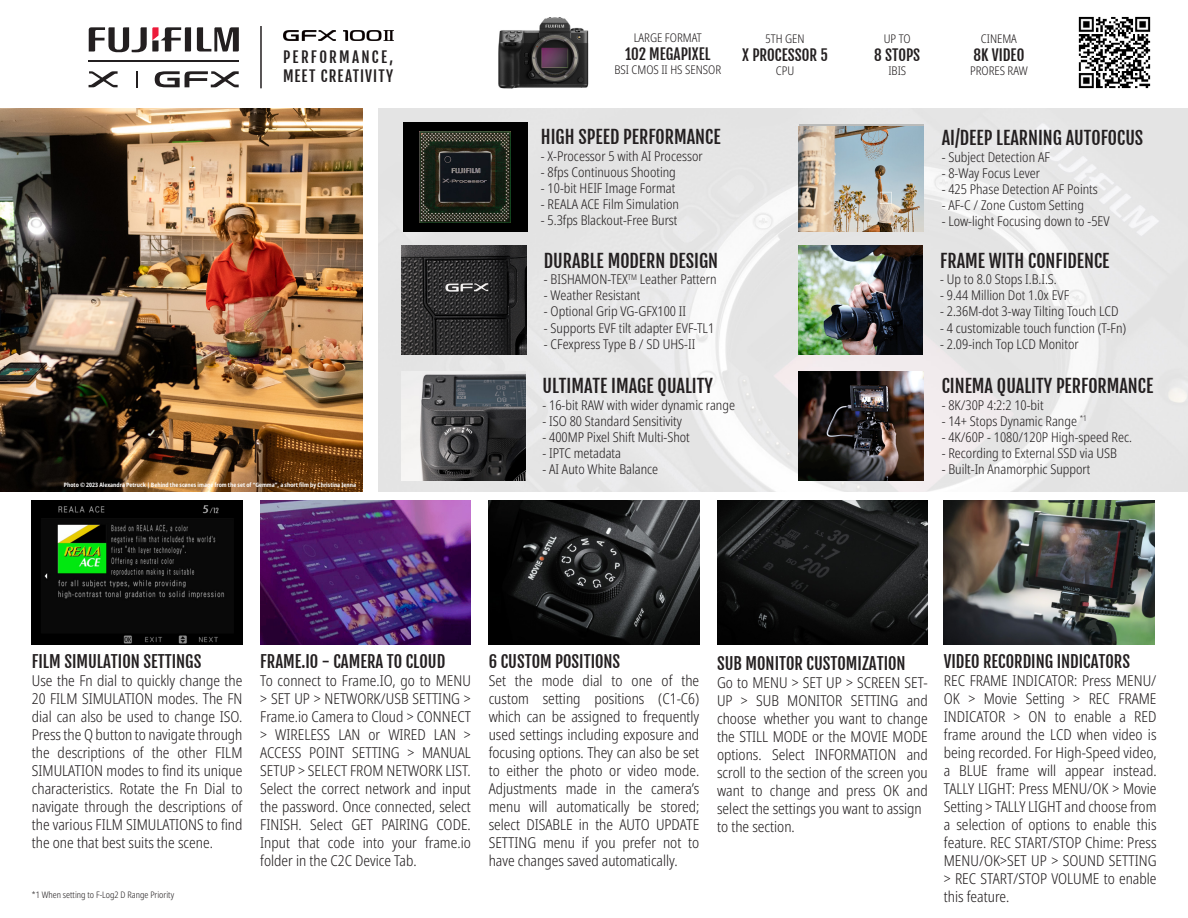
<style>
.page{position:relative;width:1188px;height:918px;background:#fff}
.page>*{position:absolute;margin:0;border:0;box-sizing:border-box;transform-origin:0 0}
.t1{font:18px "Fjalla One";color:#231f20}
.t2{font:16.5px "Fjalla One";color:#231f20}
.t3{font:300 condensed 15px/18px "Noto Sans";color:#231f20;text-align:justify}
.t4{font:15px "Fjalla One";color:#231f20}
.t5{font:15px/19.5px "Fjalla One";letter-spacing:.1em;color:#231f20}
.t6{font:300 condensed 13.5px "Noto Sans";color:#231f20}
.t7{font:300 condensed 12px "Noto Sans";color:#231f20}
.t8{font:300 condensed 9px "Noto Sans";color:#231f20}
.t9{font:700 condensed 6px "Noto Sans";color:#fff}
</style>
<div class="page">
<img style="left:378px;top:109px;width:810px;height:383px">
<img style="left:799px;top:246px;width:123px;height:109px">
<img style="left:401px;top:372px;width:124px;height:109px">
<div style="left:403px;top:122px;width:124px;height:110px;background:#000"></div>
<img style="left:419px;top:131px;width:92px;height:91px">
<img style="left:799px;top:372px;width:125px;height:109px">
<img style="left:401px;top:246px;width:125px;height:109px">
<img style="left:799px;top:126px;width:125px;height:106px">
<img style="left:260px;top:501px;width:211px;height:144px">
<img style="left:32px;top:501px;width:210px;height:144px">
<img style="left:489px;top:501px;width:210px;height:144px">
<img style="left:717px;top:501px;width:211px;height:144px">
<img style="left:944px;top:501px;width:210px;height:144px">
<img style="left:0;top:109px;width:363px;height:383px">
<svg style="left:197px;top:27px;width:42px;height:25px"></svg>
<svg style="left:89px;top:27px;width:102px;height:26px"></svg>
<hr style="left:89px;top:61px;width:150px;height:1px;background:#231f20">
<svg style="left:155px;top:71px;width:84px;height:16px"></svg>
<svg style="left:89px;top:71px;width:29px;height:16px"></svg>
<svg style="left:136px;top:71px;width:2px;height:16px"></svg>
<hr style="left:260px;top:26px;width:2px;height:62px;background:#231f20">
<img style="left:1078px;top:16px;width:73px;height:73px">
<img style="left:498px;top:18px;width:91px;height:71px">
<img style="left:283px;top:30px;width:110px;height:10px">
<p class="t5" style="left:283px;top:47px;width:112px">PERFORMANCE,<br>MEET CREATIVITY</p>
<p class="t9" style="left:64px;top:480px;width:294px">Photo © 2023 Alexandra Petruck | Behind the scenes image from the set of “Gemma”, a short film by Christina Ienna</p>
<p class="t7" style="left:634px;top:29px;width:70px">LARGE FORMAT</p>
<p class="t4" style="left:625px;top:44px;width:87px">102 MEGAPIXEL</p>
<p class="t7" style="left:614px;top:61px;width:108px">BSI CMOS II HS SENSOR</p>
<p class="t7" style="left:766px;top:30px;width:41px">5TH GEN</p>
<p class="t4" style="left:742px;top:46px;width:87px">X PROCESSOR 5</p>
<p class="t7" style="left:776px;top:63px;width:20px">CPU</p>
<p class="t1" style="left:541px;top:126px;width:181px">HIGH SPEED PERFORMANCE</p>
<p class="t6" style="left:541px;top:146px;width:163px">- X-Processor 5 with AI Processor</p>
<p class="t6" style="left:541px;top:162px;width:136px">- 8fps Continuous Shooting</p>
<p class="t6" style="left:541px;top:179px;width:136px">- 10-bit HEIF Image Format</p>
<p class="t6" style="left:541px;top:195px;width:140px">- REALA ACE Film Simulation</p>
<p class="t6" style="left:541px;top:211px;width:138px">- 5.3fps Blackout-Free Burst</p>
<p class="t1" style="left:544px;top:250px;width:176px">DURABLE MODERN DESIGN</p>
<p class="t6" style="left:544px;top:270px;width:174px">- BISHAMON-TEX<sup>TM</sup> Leather Pattern</p>
<p class="t6" style="left:544px;top:286px;width:98px">- Weather Resistant</p>
<p class="t6" style="left:544px;top:302px;width:144px">- Optional Grip VG-GFX100 II</p>
<p class="t6" style="left:544px;top:318px;width:172px">- Supports EVF tilt adapter EVF-TL1</p>
<p class="t6" style="left:544px;top:334px;width:153px">- CFexpress Type B / SD UHS-II</p>
<p class="t1" style="left:542px;top:375px;width:172px">ULTIMATE IMAGE QUALITY</p>
<p class="t6" style="left:542px;top:395px;width:194px">- 16-bit RAW with wider dynamic range</p>
<p class="t6" style="left:542px;top:411px;width:141px">- ISO 80 Standard Sensitivity</p>
<p class="t6" style="left:542px;top:428px;width:149px">- 400MP Pixel Shift Multi-Shot</p>
<p class="t6" style="left:542px;top:444px;width:80px">- IPTC metadata</p>
<p class="t6" style="left:542px;top:460px;width:117px">- AI Auto White Balance</p>
<p class="t7" style="left:884px;top:30px;width:28px">UP TO</p>
<p class="t4" style="left:874px;top:46px;width:48px">8 STOPS</p>
<p class="t7" style="left:888px;top:63px;width:19px">IBIS</p>
<p class="t7" style="left:981px;top:30px;width:38px">CINEMA</p>
<p class="t4" style="left:974px;top:46px;width:52px">8K VIDEO</p>
<p class="t7" style="left:970px;top:63px;width:59px">PRORES RAW</p>
<p class="t1" style="left:942px;top:127px;width:203px">AI/DEEP LEARNING AUTOFOCUS</p>
<p class="t6" style="left:942px;top:147px;width:110px">- Subject Detection AF</p>
<p class="t6" style="left:942px;top:163px;width:100px">- 8-Way Focus Lever</p>
<p class="t6" style="left:942px;top:180px;width:158px">- 425 Phase Detection AF Points</p>
<p class="t6" style="left:942px;top:196px;width:144px">- AF-C / Zone Custom Setting</p>
<p class="t6" style="left:942px;top:212px;width:169px">- Low-light Focusing down to -5EV</p>
<p class="t1" style="left:940px;top:250px;width:171px">FRAME WITH CONFIDENCE</p>
<p class="t6" style="left:940px;top:270px;width:118px">- Up to 8.0 Stops I.B.I.S.</p>
<p class="t6" style="left:940px;top:286px;width:131px">- 9.44 Million Dot 1.0x EVF</p>
<p class="t6" style="left:940px;top:302px;width:180px">- 2.36M-dot 3-way Tilting Touch LCD</p>
<p class="t6" style="left:940px;top:318px;width:188px">- 4 customizable touch function (T-Fn)</p>
<p class="t6" style="left:940px;top:334px;width:140px">- 2.09-inch Top LCD Monitor</p>
<p class="t1" style="left:942px;top:375px;width:213px">CINEMA QUALITY PERFORMANCE</p>
<p class="t6" style="left:942px;top:395px;width:103px">- 8K/30P 4:2:2 10-bit</p>
<p class="t6" style="left:942px;top:411px;width:147px">- 14+ Stops Dynamic Range <sup>*1</sup></p>
<p class="t6" style="left:942px;top:428px;width:192px">- 4K/60P - 1080/120P High-speed Rec.</p>
<p class="t6" style="left:942px;top:444px;width:177px">- Recording to External SSD via USB</p>
<p class="t6" style="left:942px;top:460px;width:150px">- Built-In Anamorphic Support</p>
<p class="t2" style="left:32px;top:651px;width:171px">FILM SIMULATION SETTINGS</p>
<p class="t3" style="left:32px;top:672px;width:212px">Use the Fn dial to quickly change the 20 FILM SIMULATION modes. The FN dial can also be used to change ISO.<br>Press the Q button to navigate through the descriptions of the other FILM SIMULATION modes to find its unique characteristics. Rotate the Fn Dial to navigate through the descriptions of the various FILM SIMULATIONS to find the one that best suits the scene.</p>
<p class="t8" style="left:32px;top:889px;width:144px">*1 When setting to F-Log2 D Range Priority</p>
<p class="t2" style="left:260px;top:651px;width:187px">FRAME.IO - CAMERA TO CLOUD</p>
<p class="t3" style="left:260px;top:672px;width:212px">To connect to Frame.IO, go to MENU &gt; SET UP &gt; NETWORK/USB SETTING &gt; Frame.io Camera to Cloud &gt; CONNECT &gt; WIRELESS LAN or WIRED LAN &gt; ACCESS POINT SETTING &gt; MANUAL SETUP &gt; SELECT FROM NETWORK LIST.</p>
<p class="t3" style="left:260px;top:780px;width:212px">Select the correct network and input the password. Once connected, select FINISH. Select GET PAIRING CODE.<br>Input that code into your frame.io folder in the C2C Device Tab.</p>
<p class="t2" style="left:489px;top:651px;width:133px">6 CUSTOM POSITIONS</p>
<p class="t3" style="left:489px;top:672px;width:212px">Set the mode dial to one of the custom setting positions (C1-C6) which can be assigned to frequently used settings including exposure and focusing options. They can also be set to either the photo or video mode.<br>Adjustments made in the camera’s menu will automatically be stored; select DISABLE in the AUTO UPDATE SETTING menu if you prefer not to have changes saved automatically.</p>
<p class="t2" style="left:717px;top:653px;width:190px">SUB MONITOR CUSTOMIZATION</p>
<p class="t3" style="left:717px;top:673px;width:212px">Go to MENU &gt; SET UP &gt; SCREEN SET-<br>UP &gt; SUB MONITOR SETTING and</p>
<p class="t3" style="left:717px;top:709px;width:212px">choose whether you want to change the STILL MODE or the MOVIE MODE options. Select INFORMATION and scroll to the section of the screen you want to change and press OK and select the settings you want to assign</p>
<p class="t3" style="left:717px;top:817px;width:79px">to the section.</p>
<p class="t2" style="left:944px;top:651px;width:188px">VIDEO RECORDING INDICATORS</p>
<p class="t3" style="left:944px;top:672px;width:214px">REC FRAME INDICATOR: Press MENU/ OK &gt; Movie Setting &gt; REC FRAME INDICATOR &gt; ON to enable a RED frame around the LCD when video is being recorded. For High-Speed video, a BLUE frame will appear instead.<br>TALLY LIGHT: Press MENU/OK &gt; Movie Setting &gt; TALLY LIGHT and choose from a selection of options to enable this feature. REC START/STOP Chime: Press MENU/OK&gt;SET UP &gt; SOUND SETTING &gt; REC START/STOP VOLUME to enable this feature.</p>
</div>
